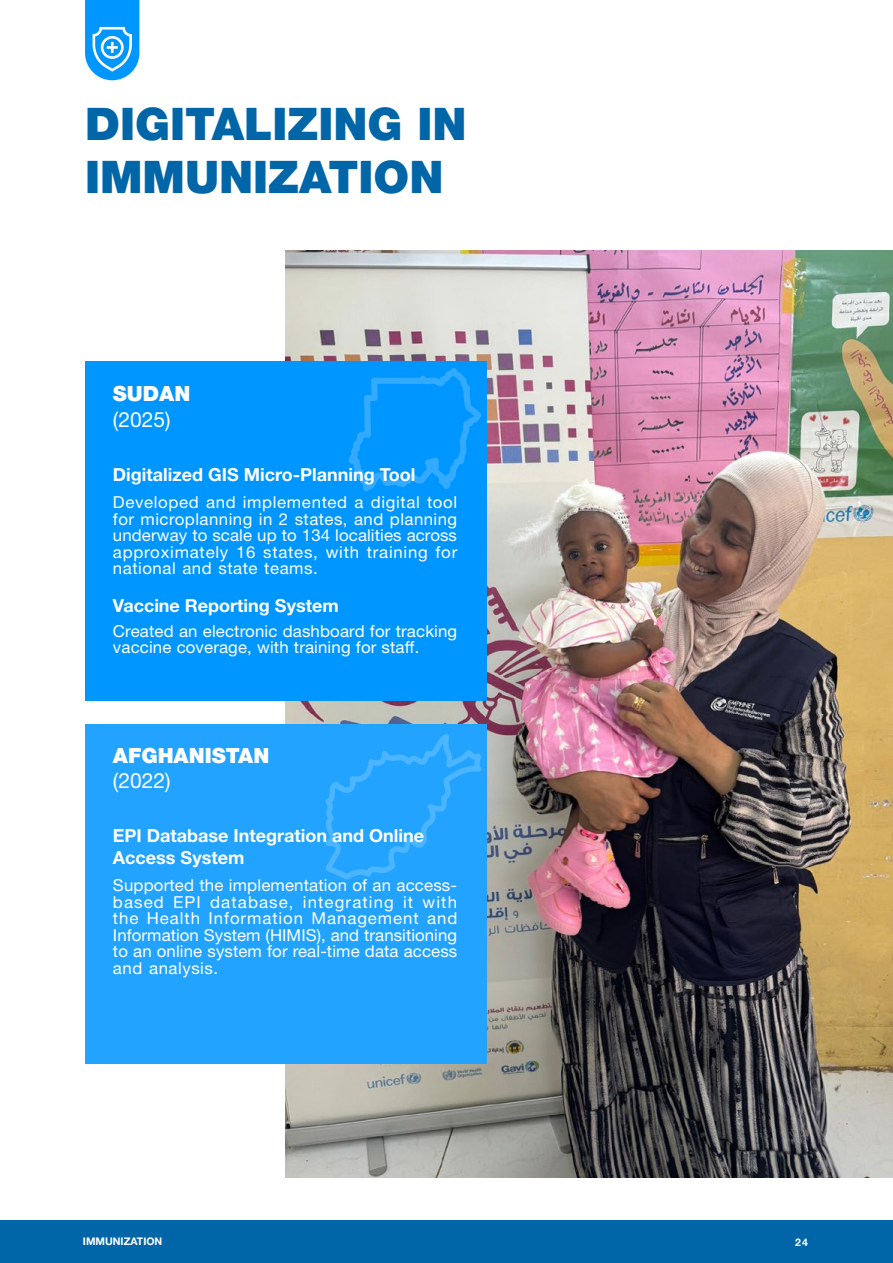
<style>
.page{position:relative;width:893px;height:1263px;background:#fff}
.page>*{position:absolute;margin:0;border:0;box-sizing:border-box;transform-origin:0 0}
.t1{font:900 45px/52.5px "Helvetica Neue LT Pro";color:#0066a8}
.t2{font:900 21px "Helvetica Neue LT Pro";color:#fff}
.t3{font:21px "Helvetica Neue LT Pro";color:#fff}
.t4{font:700 18px/21.6px "Helvetica Neue LT Pro";color:#fff}
.t5{font:16.5px/16.5px "Helvetica Neue LT Pro";letter-spacing:.01em;color:#fff;text-align:justify}
.t6{font:700 10.5px "Helvetica Neue LT Pro";color:#fff}
</style>
<div class="page">
<div style="left:0;top:1220px;width:893px;height:43px;background:#0066a8"></div>
<svg style="left:85px;top:0;width:54px;height:80px;background:#32aaff"></svg>
<img style="left:286px;top:251px;width:607px;height:927px">
<div style="left:85px;top:361px;width:401px;height:340px;background:#0096ff"></div>
<div style="left:85px;top:724px;width:401px;height:339px;background:#21a3ff"></div>
<svg style="left:349px;top:368px;width:132px;height:123px"></svg>
<svg style="left:325px;top:734px;width:156px;height:146px"></svg>
<h1 class="t1" style="left:85px;top:98px;width:383px">DIGITALIZING IN<br>IMMUNIZATION</h1>
<p class="t2" style="left:113px;top:381px;width:79px">SUDAN</p>
<p class="t3" style="left:113px;top:406px;width:59px">(2025)</p>
<p class="t4" style="left:113px;top:463px;width:304px">Digitalized GIS Micro-Planning Tool</p>
<p class="t5" style="left:113px;top:494px;width:346px">Developed and implemented a digital tool for microplanning in 2 states, and planning underway to scale up to 134 localities across approximately 16 states, with training for national and state teams.</p>
<p class="t4" style="left:113px;top:594px;width:227px">Vaccine Reporting System</p>
<p class="t5" style="left:113px;top:622px;width:346px">Created an electronic dashboard for tracking vaccine coverage, with training for staff.</p>
<p class="t2" style="left:113px;top:743px;width:158px">AFGHANISTAN</p>
<p class="t3" style="left:113px;top:768px;width:59px">(2022)</p>
<p class="t4" style="left:113px;top:824px;width:313px">EPI Database Integration and Online<br>Access System</p>
<p class="t5" style="left:113px;top:877px;width:346px">Supported the implementation of an access&shy;based EPI database, integrating it with the Health Information Management and Information System (HIMIS), and transitioning to an online system for real-time data access and analysis.</p>
<p class="t6" style="left:83px;top:1235px;width:81px">IMMUNIZATION</p>
<p class="t6" style="left:795px;top:1236px;width:14px">24</p>
</div>
